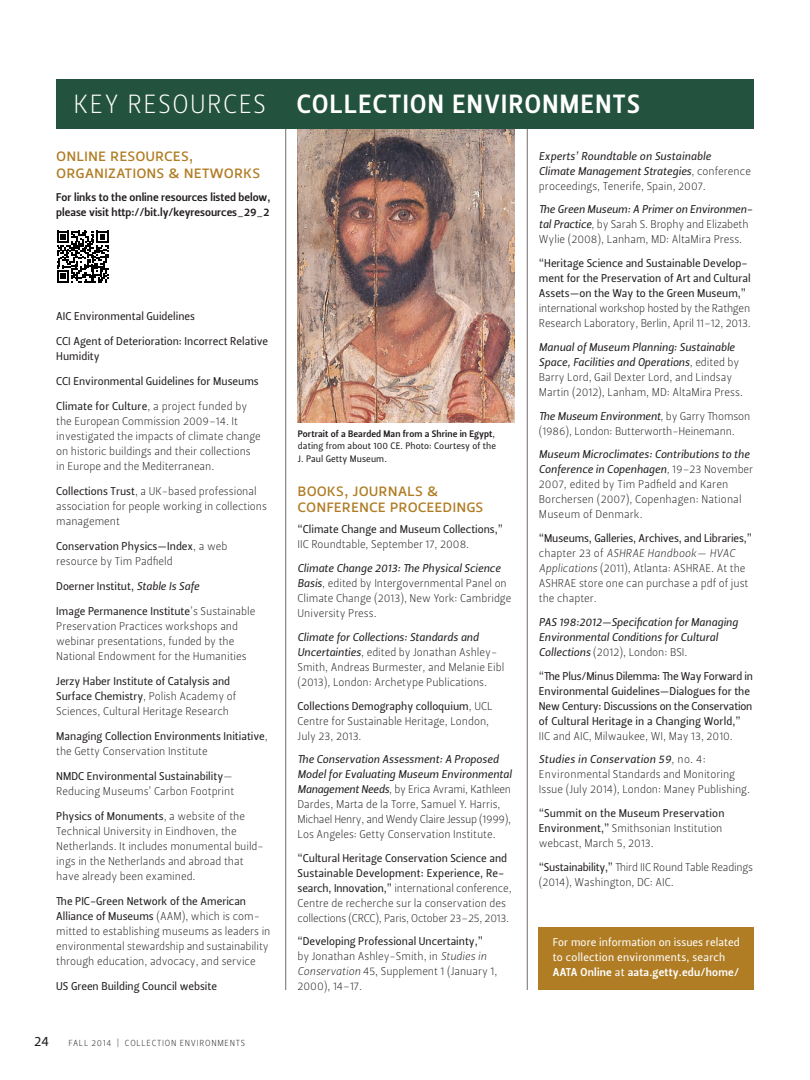
<style>
.page{position:relative;width:810px;height:1080px;background:#fff}
.page>*{position:absolute;margin:0;border:0;box-sizing:border-box;transform-origin:0 0}
.t1{font:26.25px "Leitura Sans Grot 3";letter-spacing:.055em;color:#fff}
.t2{font:17.5px/17.5px "Leitura Sans Grot 2";color:#b07d24}
.t3{font:13.75px "Leitura Sans Grot 2";color:#231f20}
.t4{font:11.25px/15px "Leitura Sans Grot 1";color:#231f20}
.t5{font:11.25px/15px "Leitura Sans Grot 2";color:#231f20}
.t6{font:11.25px/15px "Leitura Sans Italic 2";color:#231f20}
.t7{font:11.25px/15px "Leitura Sans Grot 1";letter-spacing:-.02em;color:#231f20}
.t8{font:11.25px/15px "Leitura Sans Grot 3";color:#231f20}
.t9{font:11.25px/15px "Leitura Sans Grot 2";letter-spacing:.005em;color:#fff}
.t10{font:11.25px "Leitura Sans Grot 3";letter-spacing:.02em;color:#fff}
.t11{font:11.25px "Leitura Sans Italic 1";letter-spacing:.01em;color:#231f20}
.t12{font:11.25px "Leitura Sans Italic 2";letter-spacing:.02em;color:#231f20}
.t13{font:9.38px/12.5px "Leitura Sans Grot 2";letter-spacing:.01em;color:#231f20}
.t14{font:9.38px "Leitura Sans Grot 3";letter-spacing:.01em;color:#231f20}
.t15{font:8.75px "Leitura Sans Grot 1";letter-spacing:.07em;color:#231f20}
.s1{font-family:"Leitura Sans Grot 1"}
.s2{font-family:"Leitura Sans Grot 2"}
.s3{font-family:"Leitura Sans Italic 2"}
.s4{font-family:"Bembo SC"}
.s5{font-family:"Leitura Sans Italic 1"}
</style>
<div class="page">
<hr style="left:285px;top:119px;width:1px;height:871px;background:#766c69">
<hr style="left:527px;top:122px;width:1px;height:868px;background:#766c69">
<img style="left:298px;top:129px;width:217px;height:294px">
<div style="left:539px;top:927px;width:215px;height:63px;background:#b07d24"></div>
<div style="left:56px;top:79px;width:698px;height:50px;background:#23523e"></div>
<svg style="left:57px;top:231px;width:52px;height:52px"></svg>
<h1 class="t1" style="left:74px;top:89px;width:568px"><span class="s1">Key Resources</span> collection environments</h1>
<h2 class="t2" style="left:56px;top:146px;width:206px">online resources, organizations &amp; networks</h2>
<p class="t8" style="left:56px;top:190px;width:216px">For links to the online resources listed below, please visit http://bit.ly/keyresources_29_2</p>
<p class="t5" style="left:56px;top:309px;width:140px">AIC Environmental Guidelines</p>
<p class="t5" style="left:56px;top:334px;width:213px">CCI Agent of Deterioration: Incorrect Relative<br>Humidity</p>
<p class="t5" style="left:56px;top:374px;width:204px">CCI Environmental Guidelines for Museums</p>
<p class="t5" style="left:56px;top:399px;width:193px">Climate for Culture<span class="s1">, a project funded by</span></p>
<p class="t4" style="left:56px;top:414px;width:206px">the European Commission 2009–14. It investigated the impacts of climate change on historic buildings and their collections in Europe and the Mediterranean.</p>
<p class="t4" style="left:56px;top:484px;width:212px"><span class="s2">Collections Trust</span>, a U K-based professional association for people working in collections management</p>
<p class="t5" style="left:56px;top:539px;width:173px">Conservation Physics—Index<span class="s1">, a web</span></p>
<p class="t4" style="left:56px;top:554px;width:118px">resource by Tim Padfield</p>
<p class="t5" style="left:56px;top:579px;width:145px">Doerner Institut, <span class="s3">Stable Is Safe</span></p>
<p class="t5" style="left:56px;top:604px;width:201px">Image Permanence Institute<span class="s1">’s Sustainable</span></p>
<p class="t4" style="left:56px;top:619px;width:192px">Preservation Practices workshops and webinar presentations, funded by the<br>National Endowment for the H umanities</p>
<p class="t5" style="left:56px;top:674px;width:182px">Jerzy Haber Institute of Catalysis and<br>Surface Chemistry<span class="s1">, Polish Academy of</span></p>
<p class="t4" style="left:56px;top:704px;width:174px">Sciences, Cultural Heritage Research</p>
<p class="t5" style="left:56px;top:729px;width:213px">Managing Collection Environments Initiative<span class="s1">,</span></p>
<p class="t4" style="left:56px;top:744px;width:153px">the Getty Conservation Institute</p>
<p class="t5" style="left:56px;top:769px;width:178px">NMDC Environmental Sustainability<span class="s1">—</span></p>
<p class="t4" style="left:56px;top:784px;width:180px">Reducing M useums’ Carbon Footprint</p>
<p class="t5" style="left:56px;top:809px;width:190px">Physics of Monuments<span class="s1">, a website of the</span></p>
<p class="t4" style="left:56px;top:824px;width:209px">Technical University in Eindhoven, the Netherlands. It includes monumental build&shy;ings in the Netherlands and abroad that have already been examined.</p>
<p class="t5" style="left:56px;top:894px;width:191px">The PIC-Green Network of the American<br>Alliance of Museums <span class="s1">(AAM</span></p>
<p class="t4" style="left:56px;top:909px;width:216px;text-indent:125px">), which is com&shy;mitted to establishing museums as leaders in environmental stewardship and sustainability through education, advocacy, and service</p>
<p class="t5" style="left:56px;top:979px;width:162px">US Green Building Council website</p>
<p class="t3" style="left:34px;top:1033px;width:16px">24</p>
<p class="t15" style="left:69px;top:1037px;width:178px">fall 2014 <span class="s4">|</span> collection envi ronments</p>
<p class="t14" style="left:298px;top:428px;width:199px">Portrait of a Bearded Man from a Shrine in Egypt<span class="s2">,</span></p>
<p class="t13" style="left:298px;top:440px;width:200px">dating from about 100 ce . Photo: Courtesy of the<br>J. Paul Getty Museum.</p>
<h2 class="t2" style="left:298px;top:482px;width:187px;line-height:16.2px">books, journals &amp; conference proceedings</h2>
<p class="t5" style="left:298px;top:522px;width:207px">“Climate Change and Museum Collections,”</p>
<p class="t4" style="left:298px;top:537px;width:173px">IIC Roundtable, September 17, 2008.</p>
<p class="t6" style="left:298px;top:561px;width:205px">Climate Change 2013: The Physical Science</p>
<p class="t4" style="left:298px;top:576px;width:215px"><span class="s3">Basis</span>, edited by Intergovernmental Panel on<br>Climate Change (2013), New York: Cambridge<br>U niversity Press.</p>
<p class="t6" style="left:298px;top:630px;width:183px">Climate for Collections: Standards and</p>
<p class="t4" style="left:298px;top:645px;width:208px"><span class="s3">Uncertainties</span>, edited by Jonathan Ashley-<br>Smith, Andreas Burmester, and Melanie Eibl (2013), London: Archetype Publications.</p>
<p class="t5" style="left:298px;top:698px;width:195px">Collections Demography colloquium<span class="s1">, UCL</span></p>
<p class="t4" style="left:298px;top:713px;width:193px">Centre for Sustainable Heritage, London,<br>July 23, 2013.</p>
<p class="t6" style="left:298px;top:752px;width:216px">The Conservation Assessment: A Proposed<br>Model for Evaluating Museum Environmental</p>
<p class="t7" style="left:298px;top:782px;width:215px"><span class="s3">Management Needs</span>, by Erica Avrami, Kathleen Dardes, Marta de la Torre, Samuel Y. Harris, Michael Henry, and Wendy Claire Jessup (1999), Los Angeles: Getty Conservation Institute.</p>
<p class="t5" style="left:298px;top:851px;width:211px">“Cultural Heritage Conservation Science and<br>Sustainable Development: Experience, Re-</p>
<p class="t7" style="left:298px;top:881px;width:216px"><span class="s2">search, Innovation,”</span> international conference,<br>Centre de recherche sur la conservation des collections (CRCC), Paris, October 23–25, 2013.</p>
<p class="t5" style="left:298px;top:934px;width:187px">“Developing Professional Uncertainty,”</p>
<p class="t4" style="left:298px;top:949px;width:201px">by Jonathan Ashley-Smith, in <span class="s5">Studies in<br>Conservation</span> 45, Supplement 1 (January 1,<br>2000), 14–17.</p>
<p class="t6" style="left:539px;top:148px;width:214px">Experts’ Roundtable on Sustainable<br>Climate Management Strategies<span class="s1">, conference</span></p>
<p class="t4" style="left:539px;top:178px;width:169px">proceedings, Tenerife, Spain, 2007.</p>
<p class="t6" style="left:539px;top:202px;width:215px">The Green Museum: A Primer on Environmen-</p>
<p class="t4" style="left:539px;top:217px;width:211px"><span class="s3">tal Practice</span>, by Sarah S. Brophy and Elizabeth<br>Wylie (2008), Lanham, M D: AltaM ira Press.</p>
<p class="t5" style="left:539px;top:256px;width:213px">“Heritage Science and Sustainable Develop&shy;ment for the Preservation of Art and Cultural<br>Assets—on the Way to the Green Museum,”</p>
<p class="t4" style="left:539px;top:301px;width:214px">international workshop hosted by the Rathgen<br>Research Laboratory, Berlin, April 11–12, 2013.</p>
<p class="t6" style="left:539px;top:340px;width:202px">Manual of Museum Planning: Sustainable<br>Space, Facilities and Operations<span class="s1">, edited by</span></p>
<p class="t4" style="left:539px;top:370px;width:206px">Barry Lord, Gail Dexter Lord, and Lindsay<br>Martin (2012), Lanham, M D: AltaMira Press.</p>
<p class="t6" style="left:539px;top:408px;width:213px">The Museum Environment<span class="s1">, by Garry Thomson</span></p>
<p class="t4" style="left:539px;top:423px;width:198px">(1986), London: Butterworth-Heinemann.</p>
<p class="t6" style="left:539px;top:447px;width:216px">Museum Microclimates: Contributions to the<br>Conference in Copenhagen<span class="s1">, 19–23 N ovember</span></p>
<p class="t4" style="left:539px;top:477px;width:204px">2007, edited by Tim Padfield and Karen<br>Borchersen (2007), Copenhagen: National<br>M useum of Denmark.</p>
<p class="t5" style="left:539px;top:531px;width:215px">“Museums, Galleries, Archives, and Libraries,”</p>
<p class="t11" style="left:539px;top:547px;width:198px"><span class="s1">chapter 23 of</span> ASHRAE Handbook— HVAC</p>
<p class="t4" style="left:539px;top:561px;width:142px"><span class="s5">Applications</span> (2011), Atlanta: ASHRAE</p>
<p class="t4" style="left:711px;top:561px;width:36px">. At the</p>
<p class="t4" style="left:539px;top:576px;width:8px">ASHRAE</p>
<p class="t4" style="left:539px;top:576px;width:211px;text-indent:40px">store one can purchase a pdf of just the chapter.</p>
<p class="t6" style="left:539px;top:615px;width:201px">PAS 198:2012—Specification for Managing<br>Environmental Conditions for Cultural</p>
<p class="t4" style="left:539px;top:645px;width:150px"><span class="s3">Collections</span> (2012), London: BS I.</p>
<p class="t5" style="left:539px;top:668px;width:216px">“The Plus/Minus Dilemma: The Way Forward in Environmental Guidelines—Dialogues for the New Century: Discussions on the Conservation of Cultural Heritage in a Changing World,”</p>
<p class="t4" style="left:539px;top:728px;width:196px">IIC and AIC, Milwaukee, WI, May 13, 2010.</p>
<p class="t12" style="left:539px;top:753px;width:168px">Studies in Conservation 59<span class="s1">, no. 4:</span></p>
<p class="t4" style="left:539px;top:767px;width:213px">Environmental Standards and Monitoring<br>Issue (July 2014), London: Maney Publishing.</p>
<p class="t5" style="left:539px;top:806px;width:187px">“Summit on the Museum Preservation</p>
<p class="t4" style="left:539px;top:821px;width:185px"><span class="s2">Environment,”</span> Smithsonian Institution webcast, March 5, 2013.</p>
<p class="t4" style="left:539px;top:860px;width:216px"><span class="s2">“Sustainability,”</span> Third IIC Round Table Readings (2014), Washington, DC: AIC.</p>
<p class="t9" style="left:553px;top:935px;width:188px">For more information on issues related to collection environments, search</p>
<p class="t10" style="left:553px;top:966px;width:188px">AATA Online <span class="s2">at</span> aata.getty.edu/home/</p>
</div>
